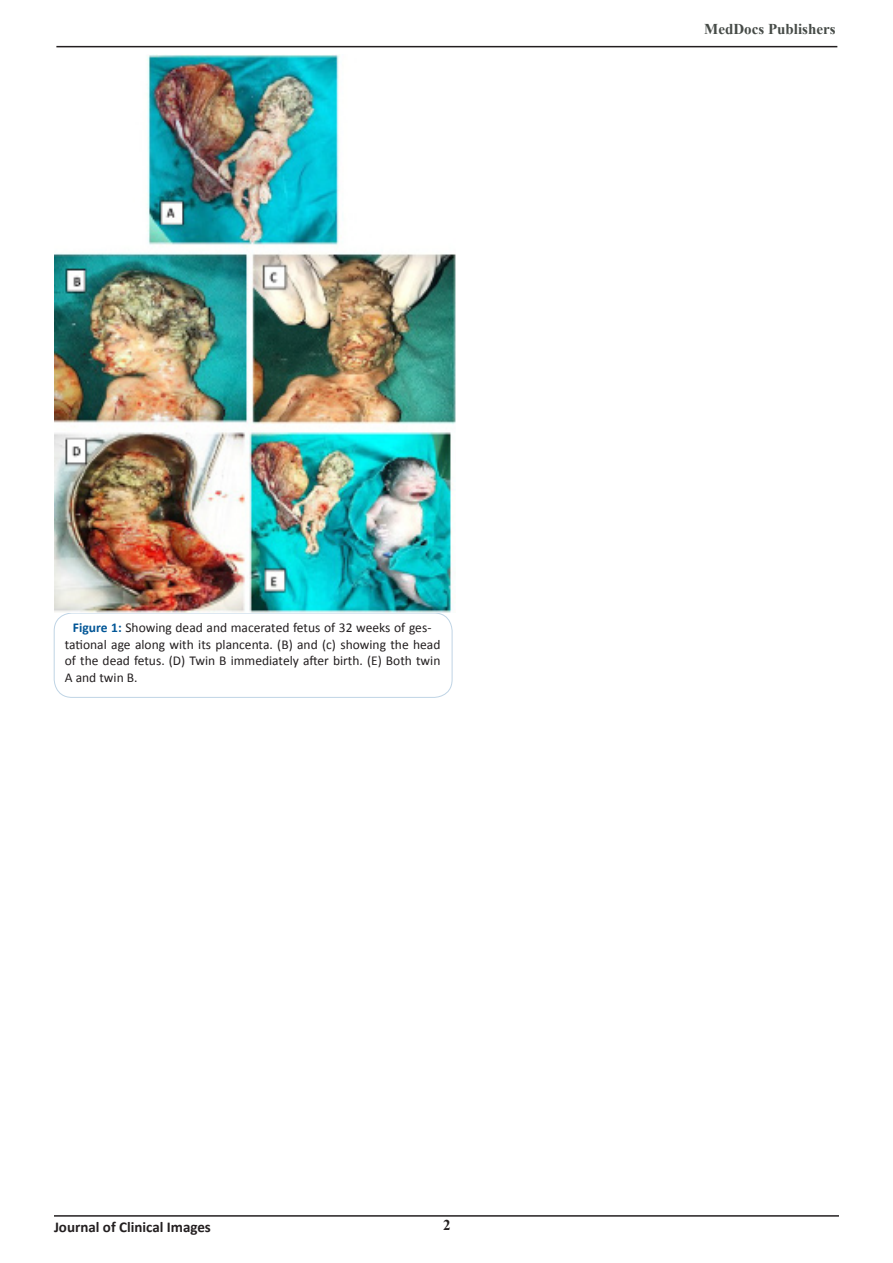
<style>
.page{position:relative;width:893px;height:1263px;background:#fff}
.page>*{position:absolute;margin:0;border:0;box-sizing:border-box;transform-origin:0 0}
.t1{font:700 15px "Calibri";color:#231f20}
.t2{font:700 15px "Times New Roman";color:#464b47}
.t3{font:700 15px "Times New Roman";color:#231f20}
.t4{font:13.5px/16.5px "Calibri";color:#231f20}
.s1{font-weight:700;color:#005596}
</style>
<div class="page">
<hr style="left:56px;top:46px;width:781px;height:1px;background:#231f20">
<hr style="left:54px;top:1215px;width:785px;height:2px;background:#231f20">
<div style="left:54px;top:613px;width:398px;height:85px;border:1px solid #bfd4e5;border-radius:18px"></div>
<img style="left:54px;top:54px;width:401px;height:558px">
<p class="t4" style="left:65px;top:620px;width:377px;text-indent:8px"><span class="s1">Figure 1:</span> Showing dead and macerated fetus of 32 weeks of ges&shy;tational age along with its plancenta. (B) and (c) showing the head of the dead fetus. (D) Twin B immediately after birth. (E) Both twin A and twin B.</p>
<p class="t1" style="left:54px;top:1217px;width:158px">Journal of Clinical Images</p>
<p class="t3" style="left:443px;top:1215px;width:9px">2</p>
<p class="t2" style="left:704px;top:19px;width:133px">MedDocs Publishers</p>
</div>
